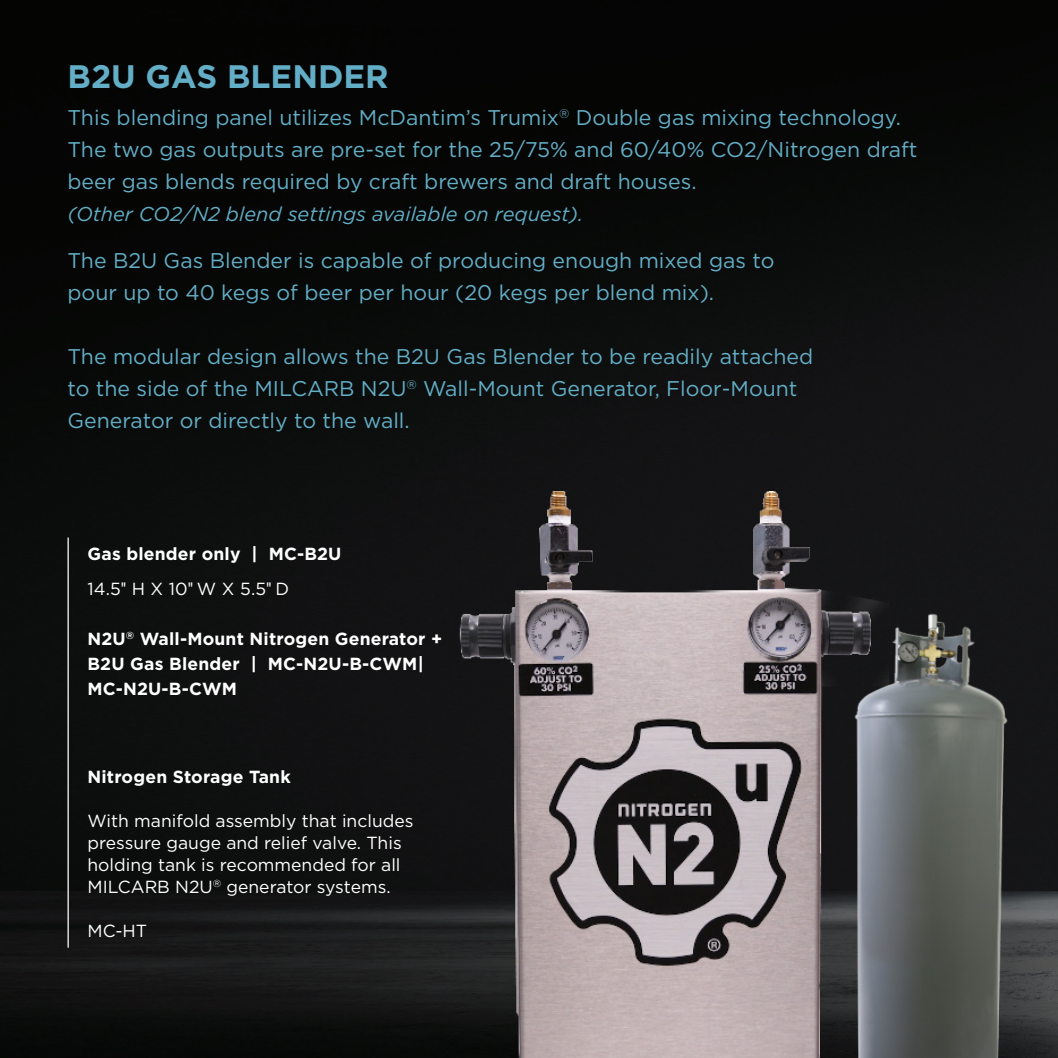
<style>
.page{position:relative;width:1058px;height:1058px;background:#fff}
.page>*{position:absolute;margin:0;border:0;box-sizing:border-box;transform-origin:0 0}
.t1{font:700 32.5px "Gotham";color:#63aec6}
.t2{font:21.25px/32px "Gotham";color:#63aec6}
.t3{font:italic 20px "Gotham";color:#63aec6}
.t4{font:17.5px/22px "Gotham";color:#fff}
.t5{font:700 17.5px/25px "Gotham";letter-spacing:.01em;color:#fff}
.s1{font-family:"Tw Cen MT Lightfor Kenmore"}
</style>
<div class="page">
<img style="left:0;top:0;width:1058px;height:1058px">
<hr style="left:68px;top:537px;width:1px;height:410px;background:#fff">
<img style="left:435px;top:491px;width:454px;height:567px">
<img style="left:725px;top:584px;width:333px;height:474px">
<p class="t1" style="left:68px;top:57px;width:323px">B2U GAS BLENDER</p>
<p class="t2" style="left:68px;top:101px;width:851px">This blending panel utilizes McDantim’s Trumix<sup>®</sup> Double gas mixing technology.<br>The two gas outputs are pre-set for the 25/75% and 60/40% CO2/Nitrogen draft beer gas blends required by craft brewers and draft houses.</p>
<p class="t3" style="left:68px;top:202px;width:517px">(Other CO2/N2 blend settings available on request).</p>
<p class="t2" style="left:68px;top:244px;width:708px">The B2U Gas Blender is capable of producing enough mixed gas to pour up to 40 kegs of beer per hour (20 kegs per blend mix).</p>
<p class="t2" style="left:68px;top:340px;width:747px">The modular design allows the B2U Gas Blender to be readily attached to the side of the MILCARB N2U<sup>®</sup> Wall-Mount Generator, Floor-Mount<br>Generator or directly to the wall.</p>
<p class="t5" style="left:87px;top:540px;width:255px">Gas blender only | MC-B2U</p>
<p class="t4" style="left:87px;top:577px;width:203px">14.5<span class="s1">"</span> H X 10<span class="s1">"</span> W X 5.5<span class="s1">"</span> D</p>
<p class="t5" style="left:87px;top:625px;width:356px">N2U<sup>®</sup> Wall-Mount Nitrogen Generator +<br>B2U Gas Blender | MC-N2U-B-CWM|<br>MC-N2U-B-CWM</p>
<p class="t5" style="left:87px;top:763px;width:205px">Nitrogen Storage Tank</p>
<p class="t4" style="left:87px;top:809px;width:327px">With manifold assembly that includes pressure gauge and relief valve. This holding tank is recommended for all MILCARB N2U<sup>®</sup> generator systems.</p>
<p class="t4" style="left:87px;top:919px;width:61px">MC-HT</p>
</div>
